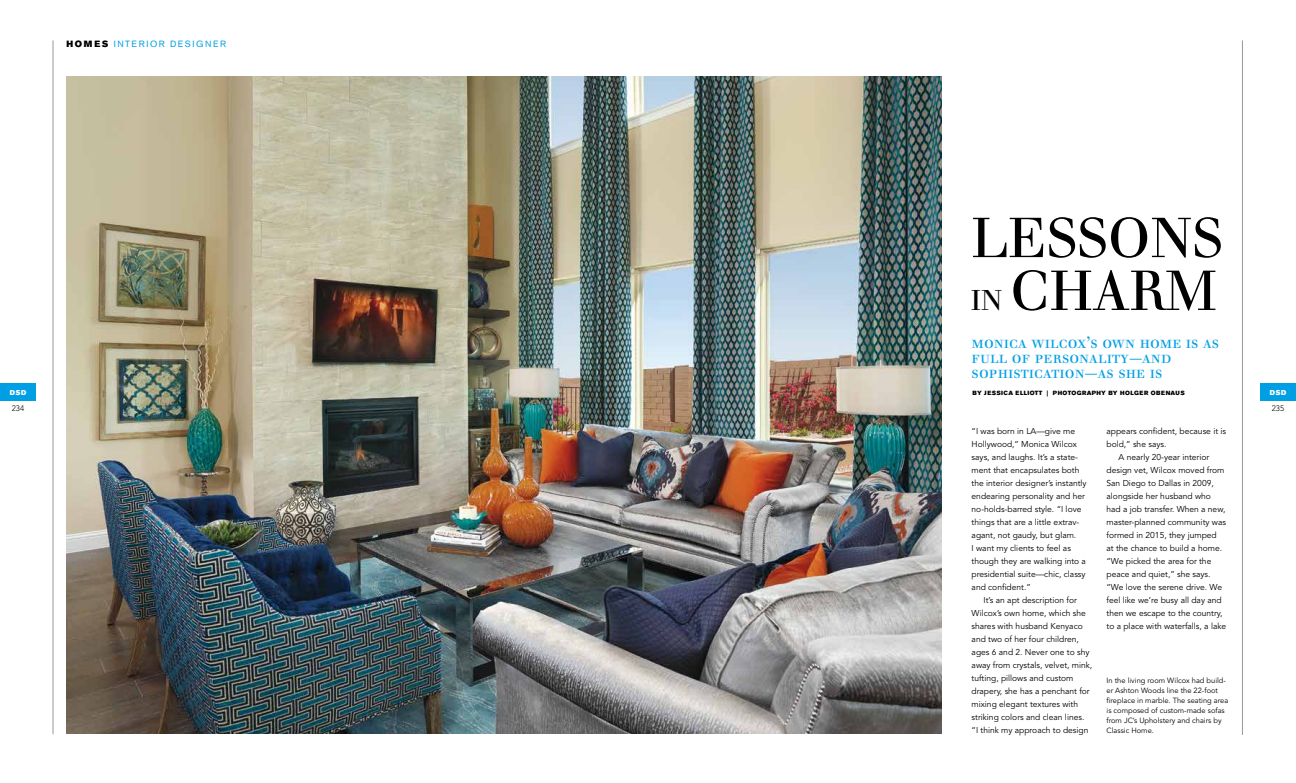
<style>
.page{position:relative;width:1296px;height:783px;background:#fff}
.page>*{position:absolute;margin:0;border:0;box-sizing:border-box;transform-origin:0 0}
.t1{font:55px "Walbaum Roman SC";color:#000}
.t2{font:16px/15px "Walbaum Roman SC";color:#009fe4}
.t3{font:9px "Akzidenz Grotesk BE";letter-spacing:.17em;color:#009fe4}
.t4{font:8.5px/13px "Avenir";color:#000}
.t5{font:300 8px "Avenir";color:#000}
.t6{font:7.5px/10px "Avenir";color:#000}
.t7{font:7px "Akzidenz Grotesk BE Super";letter-spacing:.075em;color:#fff}
.t8{font:6px "Akzidenz Grotesk BE Super";letter-spacing:.07em;color:#000}
.s1{font-family:"Akzidenz Grotesk BE Super";color:#000}
.s2{font-size:28px}
</style>
<div class="page">
<img style="left:66px;top:76px;width:876px;height:658px">
<hr style="left:1242px;top:41px;width:1px;height:694px;background:#979899">
<div style="left:1260px;top:383px;width:36px;height:18px;background:#009fe4"></div>
<div style="left:0;top:383px;width:36px;height:18px;background:#009fe4"></div>
<hr style="left:53px;top:41px;width:1px;height:693px;background:#979899">
<p class="t3" style="left:66px;top:39px;width:161px"><span class="s1">HOMES</span> INTERIOR DESIGNER</p>
<p class="t7" style="left:10px;top:388px;width:18px">DSD</p>
<p class="t5" style="left:12px;top:404px;width:14px">234</p>
<h1 class="t1" style="left:971px;top:205px;width:253px">LESSONS</h1>
<h1 class="t1" style="left:971px;top:258px;width:248px"><span class="s2">IN</span> CHARM</h1>
<h2 class="t2" style="left:972px;top:335px;width:249px">monica wilcox’s own home is as full of personality—and sophistication—as she is</h2>
<p class="t8" style="left:973px;top:390px;width:214px">BY JESSICA ELLIOTT | PHOTOGRAPHY BY HOLGER OBENAUS</p>
<p class="t4" style="left:972px;top:425px;width:117px">“I was born in LA—give me<br>Hollywood,” Monica Wilcox says, and laughs. It’s a state&shy;ment that encapsulates both the interior designer’s instantly endearing personality and her no-holds-barred style. “I love things that are a little extrav&shy;agant, not gaudy, but glam.<br>I want my clients to feel as though they are walking into a presidential suite—chic, classy and confident.”</p>
<p class="t4" style="left:972px;top:594px;width:122px;text-indent:12px">It’s an apt description for<br>Wilcox’s own home, which she shares with husband Kenyaco and two of her four children, ages 6 and 2. Never one to shy away from crystals, velvet, mink, tufting, pillows and custom drapery, she has a penchant for mixing elegant textures with striking colors and clean lines. “I think my approach to design</p>
<p class="t4" style="left:1107px;top:425px;width:121px">appears confident, because it is</p>
<p class="t4" style="left:1107px;top:438px;width:61px">bold,” she says.</p>
<p class="t4" style="left:1119px;top:451px;width:92px">A nearly 20-year interior</p>
<p class="t4" style="left:1107px;top:464px;width:119px">design vet, Wilcox moved from</p>
<p class="t4" style="left:1107px;top:477px;width:109px">San Diego to Dallas in 2009,</p>
<p class="t4" style="left:1107px;top:490px;width:106px">alongside her husband who</p>
<p class="t4" style="left:1107px;top:503px;width:120px">had a job transfer. When a new,</p>
<p class="t4" style="left:1107px;top:516px;width:121px">master-planned community was</p>
<p class="t4" style="left:1107px;top:529px;width:112px">formed in 2015, they jumped</p>
<p class="t4" style="left:1107px;top:542px;width:117px">at the chance to build a home.</p>
<p class="t4" style="left:1107px;top:555px;width:106px">“We picked the area for the</p>
<p class="t4" style="left:1107px;top:568px;width:105px">peace and quiet,” she says.</p>
<p class="t4" style="left:1107px;top:581px;width:117px">“We love the serene drive. We</p>
<p class="t4" style="left:1107px;top:594px;width:117px">feel like we’re busy all day and</p>
<p class="t4" style="left:1107px;top:607px;width:118px">then we escape to the country,</p>
<p class="t4" style="left:1107px;top:620px;width:121px">to a place with waterfalls, a lake</p>
<p class="t6" style="left:1107px;top:676px;width:123px">In the living room Wilcox had build&shy;er Ashton Woods line the 22-foot fireplace in marble. The seating area is composed of custom-made sofas from JC’s Upholstery and chairs by<br>Classic Home.</p>
<p class="t7" style="left:1270px;top:388px;width:18px">DSD</p>
<p class="t5" style="left:1272px;top:404px;width:14px">235</p>
</div>
